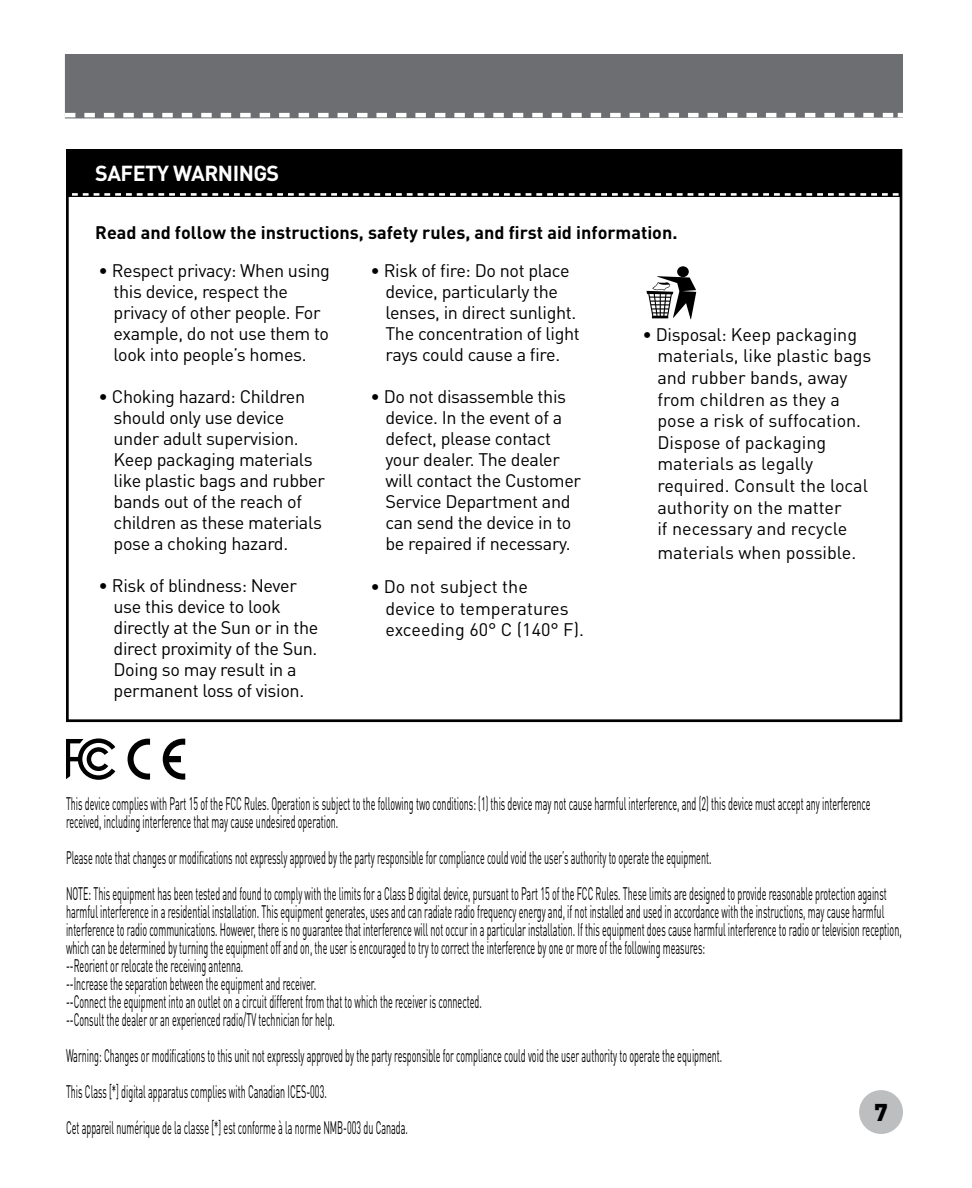
<style>
.page{position:relative;width:972px;height:1188px;background:#fff}
.page>*{position:absolute;margin:0;border:0;box-sizing:border-box;transform-origin:0 0}
.t1{font:900 24px "DIN Pro";color:#000}
.t2{font:700 21.6px "DIN Pro";letter-spacing:-.025em;color:#fff}
.t3{font:18px/18px "DIN Pro";color:#000;scale:.5 1}
.t4{font:18px/21px "DIN Pro";letter-spacing:-.02em;color:#000}
.t5{font:18px/21.6px "DIN Pro";color:#000}
.t6{font:700 18px "DIN Pro";color:#000}
</style>
<div class="page">
<div style="left:859px;top:1090px;width:44px;height:44px;background:#bcbec0;border-radius:50%"></div>
<svg style="left:66px;top:196px;width:836px;height:526px"></svg>
<div style="left:66px;top:149px;width:836px;height:47px;background:#000"></div>
<svg style="left:72px;top:193px;width:827px;height:3px"></svg>
<div style="left:677px;top:266px;width:12px;height:11px;background:#000;border-radius:50%"></div>
<svg style="left:647px;top:276px;width:49px;height:43px"></svg>
<svg style="left:66px;top:738px;width:49px;height:42px"></svg>
<svg style="left:128px;top:739px;width:22px;height:41px"></svg>
<svg style="left:163px;top:739px;width:22px;height:41px"></svg>
<div style="left:65px;top:54px;width:838px;height:64px;background:#6d6e71"></div>
<svg style="left:65px;top:113px;width:838px;height:4px"></svg>
<p class="t2" style="left:95px;top:158px;width:186px">SAFETY WARNINGS</p>
<p class="t6" style="left:95px;top:220px;width:584px">Read and follow the instructions, safety rules, and first aid information.</p>
<p class="t4" style="left:114px;top:260px;width:218px;text-indent:-15px">• Respect privacy: When using this device, respect the privacy of other people. For example, do not use them to look into people’s homes.</p>
<p class="t4" style="left:114px;top:386px;width:213px;text-indent:-15px">• Choking hazard: Children should only use device under adult supervision.<br>Keep packaging materials like plastic bags and rubber bands out of the reach of children as these materials pose a choking hazard.</p>
<p class="t4" style="left:114px;top:575px;width:206px;text-indent:-15px">• Risk of blindness: Never use this device to look directly at the Sun or in the direct proximity of the Sun.<br>Doing so may result in a permanent loss of vision.</p>
<p class="t4" style="left:385px;top:260px;width:196px;text-indent:-15px">• Risk of fire: Do not place device, particularly the lenses, in direct sunlight.<br>The concentration of light rays could cause a fire.</p>
<p class="t4" style="left:385px;top:386px;width:197px;text-indent:-15px">• Do not disassemble this device. In the event of a defect, please contact your dealer. The dealer will contact the Customer<br>Service Department and can send the device in to be repaired if necessary.</p>
<p class="t5" style="left:385px;top:575px;width:200px;text-indent:-15px">• Do not subject the<br>device to temperatures exceeding 60° C (140° F).</p>
<p class="t5" style="left:657px;top:323px;width:216px;text-indent:-15px">• Disposal: Keep packaging materials, like plastic bags and rubber bands, away from children as they a pose a risk of suffocation.<br>Dispose of packaging materials as legally required. Consult the local authority on the matter<br>if necessary and recycle</p>
<p class="t5" style="left:657px;top:541px;width:200px">materials when possible.</p>
<p class="t3" style="left:66px;top:794px;width:1611px">This device complies with Part 15 of the FCC Rules. Operation is subject to the following two conditions: (1) this device may not cause harmful interference, and (2) this device must accept any interference received, including interference that may cause undesired operation.</p>
<p class="t3" style="left:66px;top:839px;width:1643px;line-height:36px">Please note that changes or modifications not expressly approved by the party responsible for compliance could void the user’s authority to operate the equipment.<br>NOTE: This equipment has been tested and found to comply with the limits for a Class B digital device, pursuant to Part 15 of the FCC Rules. These limits are designed to provide reasonable protection against</p>
<p class="t3" style="left:66px;top:902px;width:1673px">harmful interference in a residential installation. This equipment generates, uses and can radiate radio frequency energy and, if not installed and used in accordance with the instructions, may cause harmful interference to radio communications. However, there is no guarantee that interference will not occur in a particular installation. If this equipment does cause harmful interference to radio or television reception, which can be determined by turning the equipment off and on, the user is encouraged to try to correct the interference by one or more of the following measures:<br>--Reorient or relocate the receiving antenna.<br>--Increase the separation between the equipment and receiver.<br>--Connect the equipment into an outlet on a circuit different from that to which the receiver is connected.<br>--Consult the dealer or an experienced radio/TV technician for help.</p>
<p class="t3" style="left:66px;top:1037px;width:1314px;line-height:36px">Warning: Changes or modifications to this unit not expressly approved by the party responsible for compliance could void the user authority to operate the equipment.<br>This Class [*] digital apparatus complies with Canadian ICES-003.<br>Cet appareil numérique de la classe [*] est conforme à la norme NMB-003 du Canada.</p>
<h1 class="t1" style="left:874px;top:1096px;width:15px">7</h1>
</div>
